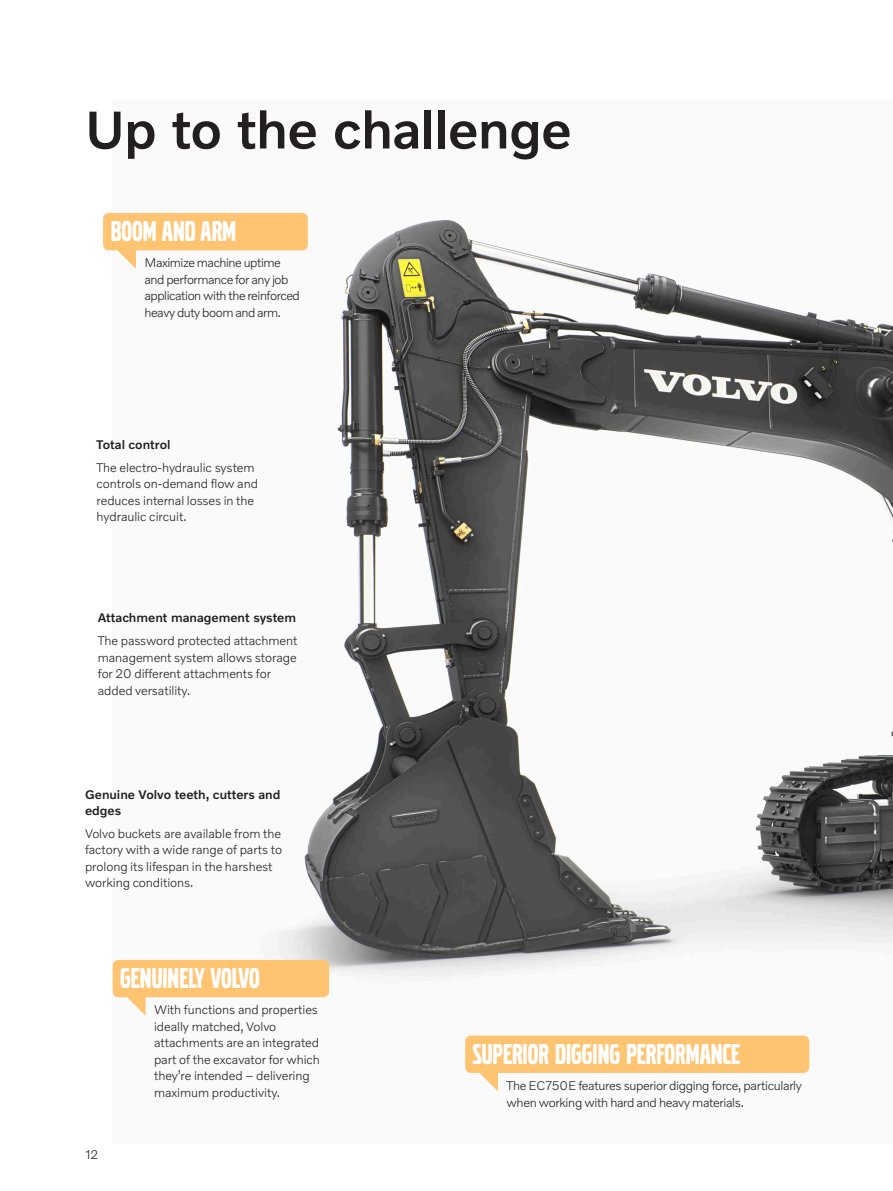
<style>
.page{position:relative;width:893px;height:1191px;background:#fff}
.page>*{position:absolute;margin:0;border:0;box-sizing:border-box;transform-origin:0 0}
.t1{font:500 54px "Volvo Novum";letter-spacing:-.01em;color:#231f20}
.t2{font:30px "Volvo Broad Pro";color:#fff}
.t3{font:300 12.75px/16.5px "Volvo Novum";letter-spacing:-.005em;color:#231f20}
.t4{font:300 12.75px/16.5px "Volvo Novum";letter-spacing:-.035em;color:#231f20}
.t5{font:300 12.75px/16.5px "Volvo Novum";letter-spacing:-.025em;color:#231f20}
.t6{font:500 12.75px/16.5px "Volvo Novum";color:#231f20}
</style>
<div class="page">
<img style="left:113px;top:213px;width:780px;height:879px">
<div style="left:113px;top:960px;width:216px;height:37px;background:#fec472;border-radius:6px"></div>
<svg style="left:126px;top:997px;width:20px;height:18px"></svg>
<div style="left:103px;top:213px;width:205px;height:37px;background:#fec472;border-radius:6px"></div>
<svg style="left:116px;top:250px;width:20px;height:19px"></svg>
<div style="left:465px;top:1035px;width:344px;height:38px;background:#fec472;border-radius:6px"></div>
<svg style="left:478px;top:1073px;width:20px;height:18px"></svg>
<h1 class="t1" style="left:85px;top:95px;width:488px">Up to the challenge</h1>
<h2 class="t2" style="left:111px;top:217px;width:127px">BOOM AND ARM</h2>
<p class="t4" style="left:144px;top:254px;width:157px">Maximize machine uptime and performance for any job application with the reinforced heavy duty boom and arm.</p>
<p class="t6" style="left:97px;top:435px;width:75px">Total control</p>
<p class="t3" style="left:97px;top:458px;width:163px">The electro-hydraulic system controls on-demand flow and reduces internal losses in the hydraulic circuit.</p>
<p class="t6" style="left:98px;top:609px;width:200px">Attachment management system</p>
<p class="t3" style="left:98px;top:632px;width:201px">The password protected attachment management system allows storage for 20 different attachments for added versatility.</p>
<p class="t6" style="left:85px;top:785px;width:197px">Genuine Volvo teeth, cutters and edges</p>
<p class="t3" style="left:85px;top:825px;width:199px">Volvo buckets are available from the factory with a wide range of parts to prolong its lifespan in the harshest working conditions.</p>
<p class="t3" style="left:85px;top:1146px;width:15px">12</p>
<h2 class="t2" style="left:120px;top:964px;width:141px">GENUINELY VOLVO</h2>
<p class="t3" style="left:154px;top:1001px;width:167px">With functions and properties ideally matched, Volvo attachments are an integrated part of the excavator for which they’re intended – delivering maximum productivity.</p>
<h2 class="t2" style="left:473px;top:1039px;width:269px">SUPERIOR DIGGING PERFORMANCE</h2>
<p class="t5" style="left:507px;top:1077px;width:297px">The EC750E features superior digging force, particularly when working with hard and heavy materials.</p>
</div>
